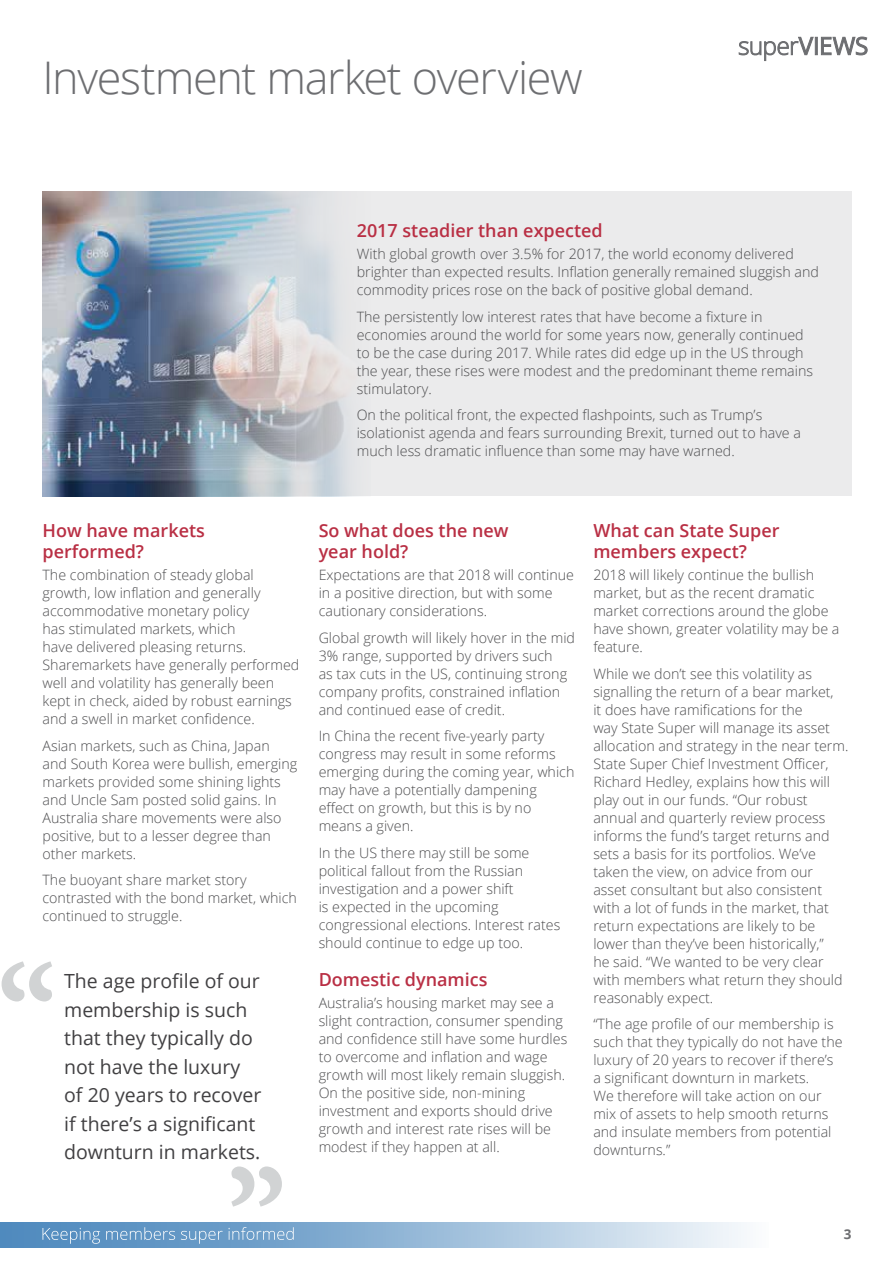
<style>
.page{position:relative;width:893px;height:1263px;background:#fff}
.page>*{position:absolute;margin:0;border:0;box-sizing:border-box;transform-origin:0 0}
.t1{font:300 45px "Open Sans";letter-spacing:-.03em;color:#6d6e71}
.t2{font:19.5px/28.5px "Open Sans";color:#414042}
.t3{font:600 18px/21px "Open Sans";color:#b92f44}
.t4{font:300 14.25px/18px "Open Sans";color:#4d4d4f}
.t5{font:700 13.5px "Open Sans";color:#6d6e71}
</style>
<div class="page">
<svg style="left:0;top:1222px;width:744px;height:25px;background:#a0c0db"></svg>
<svg style="left:739px;top:37px;width:128px;height:24px"></svg>
<svg style="left:43px;top:1227px;width:251px;height:17px;background:#75a3cb"></svg>
<div style="left:42px;top:191px;width:809px;height:305px;background:#ebebec"></div>
<img style="left:42px;top:191px;width:310px;height:305px">
<svg style="left:2px;top:961px;width:50px;height:40px"></svg>
<svg style="left:231px;top:1166px;width:51px;height:40px"></svg>
<h1 class="t1" style="left:43px;top:47px;width:542px">Investment market overview</h1>
<p class="t3" style="left:357px;top:219px;width:247px">2017 steadier than expected</p>
<p class="t4" style="left:357px;top:245px;width:464px">With global growth over 3.5% for 2017, the world economy delivered brighter than expected results. Inflation generally remained sluggish and commodity prices rose on the back of positive global demand.</p>
<p class="t4" style="left:357px;top:307px;width:458px">The persistently low interest rates that have become a fixture in economies around the world for some years now, generally continued to be the case during 2017. While rates did edge up in the US through the year, these rises were modest and the predominant theme remains stimulatory.</p>
<p class="t4" style="left:357px;top:406px;width:446px">On the political front, the expected flashpoints, such as Trump’s isolationist agenda and fears surrounding Brexit, turned out to have a much less dramatic influence than some may have warned.</p>
<p class="t3" style="left:43px;top:519px;width:164px">How have markets performed?</p>
<p class="t4" style="left:43px;top:565px;width:258px">The combination of steady global growth, low inflation and generally accommodative monetary policy<br>has stimulated markets, which<br>have delivered pleasing returns.<br>Sharemarkets have generally performed well and volatility has generally been kept in check, aided by robust earnings and a swell in market confidence.</p>
<p class="t4" style="left:43px;top:736px;width:256px">Asian markets, such as China, Japan and South Korea were bullish, emerging markets provided some shining lights and Uncle Sam posted solid gains. In Australia share movements were also positive, but to a lesser degree than other markets.</p>
<p class="t4" style="left:43px;top:870px;width:256px">The buoyant share market story contrasted with the bond market, which continued to struggle.</p>
<h2 class="t2" style="left:64px;top:966px;width:199px">The age profile of our membership is such that they typically do not have the luxury of 20 years to recover if there’s a significant downturn in markets.</h2>
<p class="t3" style="left:319px;top:519px;width:191px">So what does the new year hold?</p>
<p class="t4" style="left:319px;top:565px;width:257px">Expectations are that 2018 will continue in a positive direction, but with some cautionary considerations.</p>
<p class="t4" style="left:319px;top:628px;width:258px">Global growth will likely hover in the mid 3% range, supported by drivers such<br>as tax cuts in the US, continuing strong company profits, constrained inflation and continued ease of credit.</p>
<p class="t4" style="left:319px;top:726px;width:257px">In China the recent five-yearly party congress may result in some reforms emerging during the coming year, which may have a potentially dampening effect on growth, but this is by no means a given.</p>
<p class="t4" style="left:319px;top:843px;width:243px">In the US there may still be some political fallout from the Russian investigation and a power shift<br>is expected in the upcoming congressional elections. Interest rates should continue to edge up too.</p>
<p class="t3" style="left:319px;top:968px;width:170px">Domestic dynamics</p>
<p class="t4" style="left:319px;top:993px;width:250px">Australia’s housing market may see a slight contraction, consumer spending and confidence still have some hurdles to overcome and inflation and wage growth will most likely remain sluggish.<br>On the positive side, non-mining investment and exports should drive growth and interest rate rises will be modest if they happen at all.</p>
<p class="t3" style="left:593px;top:519px;width:188px">What can State Super members expect?</p>
<p class="t4" style="left:593px;top:565px;width:248px">2018 will likely continue the bullish market, but as the recent dramatic market corrections around the globe have shown, greater volatility may be a feature.</p>
<p class="t4" style="left:593px;top:664px;width:257px">While we don’t see this volatility as signalling the return of a bear market,<br>it does have ramifications for the<br>way State Super will manage its asset allocation and strategy in the near term.<br>State Super Chief Investment Officer, Richard Hedley, explains how this will play out in our funds. “Our robust annual and quarterly review process informs the fund’s target returns and sets a basis for its portfolios. We’ve taken the view, on advice from our asset consultant but also consistent with a lot of funds in the market, that return expectations are likely to be lower than they’ve been historically,”<br>he said. “We wanted to be very clear with members what return they should reasonably expect.</p>
<p class="t4" style="left:593px;top:1014px;width:251px">“The age profile of our membership is such that they typically do not have the luxury of 20 years to recover if there’s a significant downturn in markets.<br>We therefore will take action on our mix of assets to help smooth returns and insulate members from potential downturns.”</p>
<p class="t5" style="left:844px;top:1225px;width:9px">3</p>
</div>
